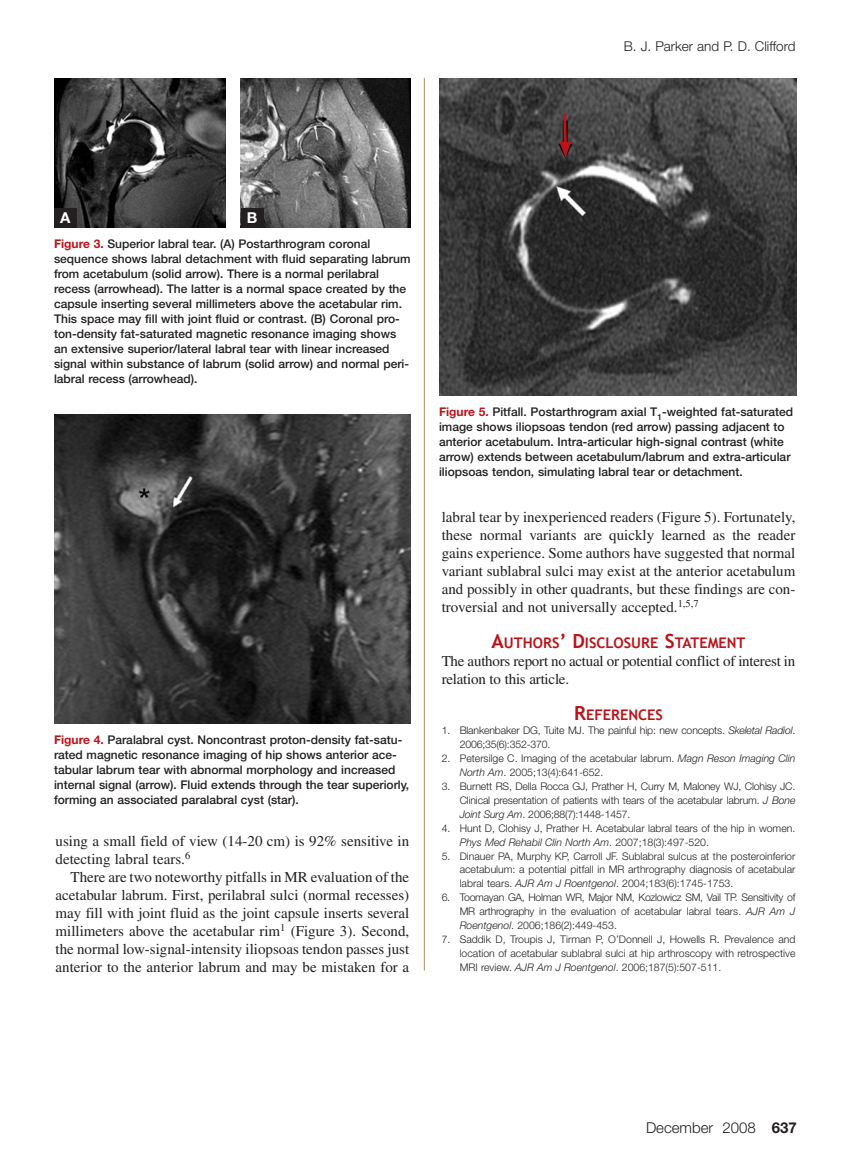
<style>
.page{position:relative;width:851px;height:1161px;background:#fff}
.page>*{position:absolute;margin:0;border:0;box-sizing:border-box;transform-origin:0 0}
.t1{font:15px/18px "Times";color:#231f20}
.t2{font:300 15px "Helvetica Neue";color:#231f20}
.t3{font:700 15px "Helvetica Neue";color:#fff}
.t4{font:700 14.7px "Trebuchet MS";color:#ba1319}
.t5{font:300 13.5px "Helvetica Neue";color:#231f20}
.t6{font:500 12px/15px "Helvetica Neue";color:#231f20}
.t7{font:300 10.5px/14px "Helvetica Neue";color:#231f20;text-align:justify}
.s1{font-weight:700;color:#ba1319}
.s2{font-size:19.5px}
.s3{font-style:italic}
.s4{font-weight:700}
</style>
<div class="page">
<hr style="left:424px;top:78px;width:1px;height:892px;background:#ab8d60">
<img style="left:54px;top:78px;width:172px;height:150px">
<img style="left:54px;top:414px;width:356px;height:310px">
<img style="left:241px;top:78px;width:169px;height:150px">
<img style="left:439px;top:78px;width:357px;height:317px">
<div style="left:54px;top:208px;width:23px;height:20px;background:#231f20"></div>
<div style="left:241px;top:208px;width:22px;height:20px;background:#231f20"></div>
<svg style="left:559px;top:111px;width:12px;height:47px"></svg>
<p class="t5" style="left:623px;top:38px;width:173px">B. J. Parker and P. D. Clifford</p>
<p class="t3" style="left:60px;top:209px;width:12px">A</p>
<p class="t3" style="left:247px;top:209px;width:12px">B</p>
<p class="t6" style="left:54px;top:236px;width:358px"><span class="s1">Figure 3.</span> Superior labral tear. (A) Postarthrogram coronal sequence shows labral detachment with fluid separating labrum from acetabulum (solid arrow). There is a normal perilabral recess (arrowhead). The latter is a normal space created by the capsule inserting several millimeters above the acetabular rim.<br>This space may fill with joint fluid or contrast. (B) Coronal pro&shy;ton-density fat-saturated magnetic resonance imaging shows an extensive superior/lateral labral tear with linear increased signal within substance of labrum (solid arrow) and normal peri&shy;labral recess (arrowhead).</p>
<p class="t6" style="left:54px;top:732px;width:357px"><span class="s1">Figure 4.</span> Paralabral cyst. Noncontrast proton-density fat-satu&shy;rated magnetic resonance imaging of hip shows anterior ace&shy;tabular labrum tear with abnormal morphology and increased internal signal (arrow). Fluid extends through the tear superiorly, forming an associated paralabral cyst (star).</p>
<p class="t1" style="left:56px;top:832px;width:355px">using a small field of view (14-20 cm) is 92% sensitive in detecting labral tears.<sup>6</sup></p>
<p class="t1" style="left:56px;top:868px;width:355px;text-align:justify;text-indent:15px">There are two noteworthy pitfalls in MR evaluation of the acetabular labrum. First, perilabral sulci (normal recesses) may fill with joint fluid as the joint capsule inserts several millimeters above the acetabular rim<sup>1</sup> (Figure 3). Second, the normal low-signal-intensity iliopsoas tendon passes just anterior to the anterior labrum and may be mistaken for a</p>
<p class="t6" style="left:439px;top:404px;width:355px"><span class="s1">Figure 5.</span> Pitfall. Postarthrogram axial T<sub>1</sub>-weighted fat-saturated image shows iliopsoas tendon (red arrow) passing adjacent to anterior acetabulum. Intra-articular high-signal contrast (white arrow) extends between acetabulum/labrum and extra-articular iliopsoas tendon, simulating labral tear or detachment.</p>
<p class="t1" style="left:441px;top:508px;width:355px;text-align:justify">labral tear by inexperienced readers (Figure 5). Fortunately, these normal variants are quickly learned as the reader gains experience. Some authors have suggested that normal variant sublabral sulci may exist at the anterior acetabulum and possibly in other quadrants, but these findings are con&shy;troversial and not universally accepted.<sup>1,5,7</sup></p>
<p class="t4" style="left:491px;top:634px;width:255px"><span class="s2">A</span>UTHORS<span class="s2">’ D</span>ISCLOSURE <span class="s2">S</span>TATEMENT</p>
<p class="t1" style="left:441px;top:652px;width:355px">The authors report no actual or potential conflict of interest in relation to this article.</p>
<p class="t4" style="left:574px;top:706px;width:90px"><span class="s2">R</span>EFERENCES</p>
<p class="t7" style="left:459px;top:723px;width:337px;text-indent:-18px">1. Blankenbaker DG, Tuite MJ. The painful hip: new concepts. <span class="s3">Skeletal Radiol</span>.<br>2006;35(6):352-370.</p>
<p class="t7" style="left:459px;top:751px;width:337px;text-indent:-18px">2. Petersilge C. Imaging of the acetabular labrum. <span class="s3">Magn Reson Imaging Clin<br>North Am</span>. 2005;13(4):641-652.</p>
<p class="t7" style="left:459px;top:779px;width:337px;text-indent:-18px">3. Burnett RS, Della Rocca GJ, Prather H, Curry M, Maloney WJ, Clohisy JC.<br>Clinical presentation of patients with tears of the acetabular labrum. <span class="s3">J Bone Joint Surg Am</span>. 2006;88(7):1448-1457.</p>
<p class="t7" style="left:459px;top:821px;width:337px;text-indent:-18px">4. Hunt D, Clohisy J, Prather H. Acetabular labral tears of the hip in women.<br><span class="s3">Phys Med Rehabil Clin North Am</span>. 2007;18(3):497-520.</p>
<p class="t7" style="left:459px;top:849px;width:337px;text-indent:-18px">5. Dinauer PA, Murphy KP, Carroll JF. Sublabral sulcus at the posteroinferior acetabulum: a potential pitfall in MR arthrography diagnosis of acetabular labral tears. <span class="s3">AJR Am J Roentgenol</span>. 2004;183(6):1745-1753.</p>
<p class="t7" style="left:459px;top:890px;width:337px;text-indent:-18px">6. Toomayan GA, Holman WR, Major NM, Kozlowicz SM, Vail TP. Sensitivity of MR arthrography in the evaluation of acetabular labral tears. <span class="s3">AJR Am J Roentgenol</span>. 2006;186(2):449-453.</p>
<p class="t7" style="left:459px;top:932px;width:337px;text-indent:-18px">7. Saddik D, Troupis J, Tirman P, O’Donnell J, Howells R. Prevalence and location of acetabular sublabral sulci at hip arthroscopy with retrospective MRI review. <span class="s3">AJR Am J Roentgenol</span>. 2006;187(5):507-511.</p>
<p class="t2" style="left:646px;top:1119px;width:152px">December 2008 <span class="s4">637</span></p>
</div>
